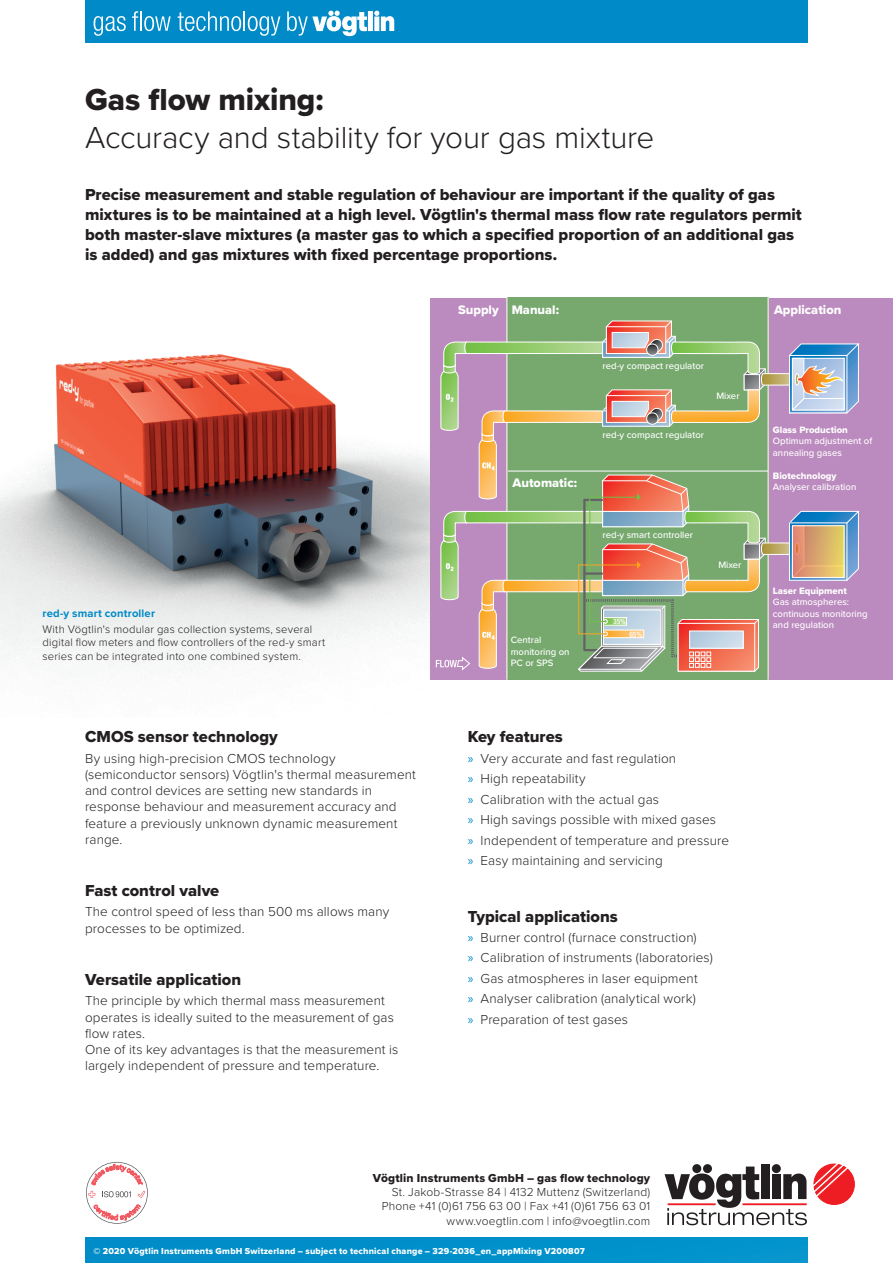
<style>
.page{position:relative;width:893px;height:1263px;background:#fff}
.page>*{position:absolute;margin:0;border:0;box-sizing:border-box;transform-origin:0 0}
.t1{font:300 31.5px "Proxima Nova";letter-spacing:-.005em;color:#231f20}
.t2{font:31.5px "Proxima Nova Extrabld";letter-spacing:-.005em;color:#231f20}
.t3{font:16.5px/19.8px "Proxima Nova Extrabld";color:#231f20}
.t4{font:300 13.5px/16.2px "Proxima Nova";letter-spacing:.01em;color:#231f20}
.t5{font:12.9px "Proxima Nova Extrabld";color:#fff}
.t6{font:300 12px/14.4px "Proxima Nova";letter-spacing:.015em;color:#231f20;text-align:right}
.t7{font:12px "Proxima Nova Extrabld";letter-spacing:.015em;color:#231f20}
.t8{font:300 11.25px/13.5px "Proxima Nova";letter-spacing:.02em;color:#231f20}
.t9{font:700 11.25px "Proxima Nova";letter-spacing:.015em;color:#008ac7}
.t10{font:500 9.6px/11.6px "Proxima Nova";color:#fff}
.t11{font:9.6px "Proxima Nova Extrabld";color:#fff}
.t12{font:9px "Proxima Nova Extrabld";letter-spacing:.02em;color:#fff}
.t13{font:500 condensed 7.35px "Helvetica Neue";color:#fff}
.s1{font-family:"Myriad Pro";font-weight:400;color:#008ac7}
</style>
<div class="page">
<div style="left:85px;top:0;width:723px;height:43px;background:#008ac7"></div>
<div style="left:85px;top:1237px;width:723px;height:26px;background:#008fca"></div>
<svg style="left:86px;top:1162px;width:62px;height:62px"></svg>
<svg style="left:772px;top:1164px;width:9px;height:9px"></svg>
<div style="left:761px;top:1165px;width:9px;height:34px;background:#231f20"></div>
<svg style="left:665px;top:1166px;width:142px;height:59px"></svg>
<hr style="left:742px;top:1203px;width:65px;height:2px;background:#ee1d23">
<hr style="left:668px;top:1203px;width:48px;height:2px;background:#ee1d23">
<svg style="left:813px;top:1163px;width:42px;height:42px"></svg>
<div style="left:692px;top:1164px;width:9px;height:9px;background:#231f20;border-radius:50%"></div>
<div style="left:703px;top:1164px;width:9px;height:9px;background:#231f20;border-radius:50%"></div>
<svg style="left:94px;top:16px;width:32px;height:20px"></svg>
<svg style="left:132px;top:11px;width:6px;height:20px"></svg>
<hr style="left:140px;top:11px;width:2px;height:20px;background:#fff">
<svg style="left:144px;top:16px;width:27px;height:15px"></svg>
<svg style="left:178px;top:11px;width:102px;height:25px"></svg>
<svg style="left:287px;top:11px;width:107px;height:25px"></svg>
<img style="left:0;top:354px;width:430px;height:331px">
<div style="left:430px;top:298px;width:463px;height:382px;background:#bb8abe"></div>
<div style="left:507px;top:298px;width:261px;height:382px;background:#77a96f"></div>
<hr style="left:506px;top:298px;width:1px;height:382px;background:#fff">
<hr style="left:768px;top:298px;width:1px;height:382px;background:#fff">
<svg style="left:436px;top:320px;width:424px;height:352px"></svg>
<svg style="left:794px;top:527px;width:48px;height:49px;background:#dda86b"></svg>
<div style="left:792px;top:525px;width:52px;height:53px;border:1px solid #fff"></div>
<hr style="left:508px;top:471px;width:260px;height:1px;background:#fff">
<h1 class="t2" style="left:85px;top:76px;width:240px">Gas flow mixing:</h1>
<h1 class="t1" style="left:85px;top:114px;width:571px">Accuracy and stability for your gas mixture</h1>
<p class="t3" style="left:85px;top:184px;width:718px">Precise measurement and stable regulation of behaviour are important if the quality of gas mixtures is to be maintained at a high level. Vögtlin's thermal mass flow rate regulators permit both master-slave mixtures (a master gas to which a specified proportion of an additional gas is added) and gas mixtures with fixed percentage proportions.</p>
<p class="t5" style="left:458px;top:300px;width:102px">Supply Manual:</p>
<p class="t5" style="left:774px;top:300px;width:69px">Application</p>
<p class="t9" style="left:43px;top:605px;width:114px">red-y smart controller</p>
<p class="t8" style="left:43px;top:621px;width:284px">With Vögtlin's modular gas collection systems, several digital flow meters and flow controllers of the red-y smart series can be integrated into one combined system.</p>
<p class="t3" style="left:85px;top:727px;width:194px">CMOS sensor technology</p>
<p class="t4" style="left:85px;top:749px;width:332px">By using high-precision CMOS technology (semiconductor sensors) Vögtlin's thermal measurement and control devices are setting new standards in response behaviour and measurement accuracy and feature a previously unknown dynamic measurement range.</p>
<p class="t3" style="left:85px;top:880px;width:136px">Fast control valve</p>
<p class="t4" style="left:85px;top:903px;width:306px">The control speed of less than 500 ms allows many processes to be optimized.</p>
<p class="t3" style="left:85px;top:969px;width:158px">Versatile application</p>
<p class="t4" style="left:85px;top:992px;width:315px">The principle by which thermal mass measurement operates is ideally suited to the measurement of gas flow rates.<br>One of its key advantages is that the measurement is largely independent of pressure and temperature.</p>
<p class="t5" style="left:513px;top:473px;width:66px">Automatic:</p>
<p class="t10" style="left:511px;top:634px;width:60px">Central monitoring on<br>PC or SPS</p>
<p class="t10" style="left:603px;top:359px;width:103px">red-y compact regulator</p>
<p class="t10" style="left:603px;top:428px;width:103px">red-y compact regulator</p>
<p class="t10" style="left:716px;top:390px;width:25px">Mixer</p>
<p class="t10" style="left:603px;top:529px;width:92px">red-y smart controller</p>
<p class="t13" style="left:613px;top:617px;width:14px">35%</p>
<p class="t13" style="left:629px;top:630px;width:14px">65%</p>
<p class="t10" style="left:718px;top:559px;width:25px">Mixer</p>
<p class="t3" style="left:468px;top:727px;width:97px">Key features</p>
<p class="t4" style="left:468px;top:747px;width:263px;line-height:20.4px"><span class="s1">»</span> Very accurate and fast regulation<br><span class="s1">»</span> High repeatability<br><span class="s1">»</span> Calibration with the actual gas<br><span class="s1">»</span> High savings possible with mixed gases<br><span class="s1">»</span> Independent of temperature and pressure <span class="s1">»</span> Easy maintaining and servicing</p>
<p class="t3" style="left:468px;top:906px;width:152px">Typical applications</p>
<p class="t4" style="left:468px;top:926px;width:247px;line-height:20.4px"><span class="s1">»</span> Burner control (furnace construction)<br><span class="s1">»</span> Calibration of instruments (laboratories) <span class="s1">»</span> Gas atmospheres in laser equipment<br><span class="s1">»</span> Analyser calibration (analytical work)<br><span class="s1">»</span> Preparation of test gases</p>
<p class="t11" style="left:773px;top:423px;width:76px">Glass Production</p>
<p class="t10" style="left:773px;top:435px;width:101px">Optimum adjustment of annealing gases</p>
<p class="t11" style="left:773px;top:468px;width:65px">Biotechnology</p>
<p class="t10" style="left:773px;top:481px;width:85px">Analyser calibration</p>
<p class="t11" style="left:773px;top:583px;width:76px">Laser Equipment</p>
<p class="t10" style="left:773px;top:596px;width:96px">Gas atmospheres: continuous monitoring and regulation</p>
<p class="t7" style="left:373px;top:1168px;width:279px">Vögtlin Instruments GmbH – gas flow technology</p>
<p class="t6" style="left:382px;top:1184px;width:270px">St. Jakob-Strasse 84 | 4132 Muttenz (Switzerland)<br>Phone +41 (0)61 756 63 00 | Fax +41 (0)61 756 63 01 www.voegtlin.com | info@voegtlin.com</p>
<p class="t12" style="left:94px;top:1244px;width:493px">© 2020 Vögtlin Instruments GmbH Switzerland – subject to technical change – 329-2036_en_appMixing V200807</p>
</div>
